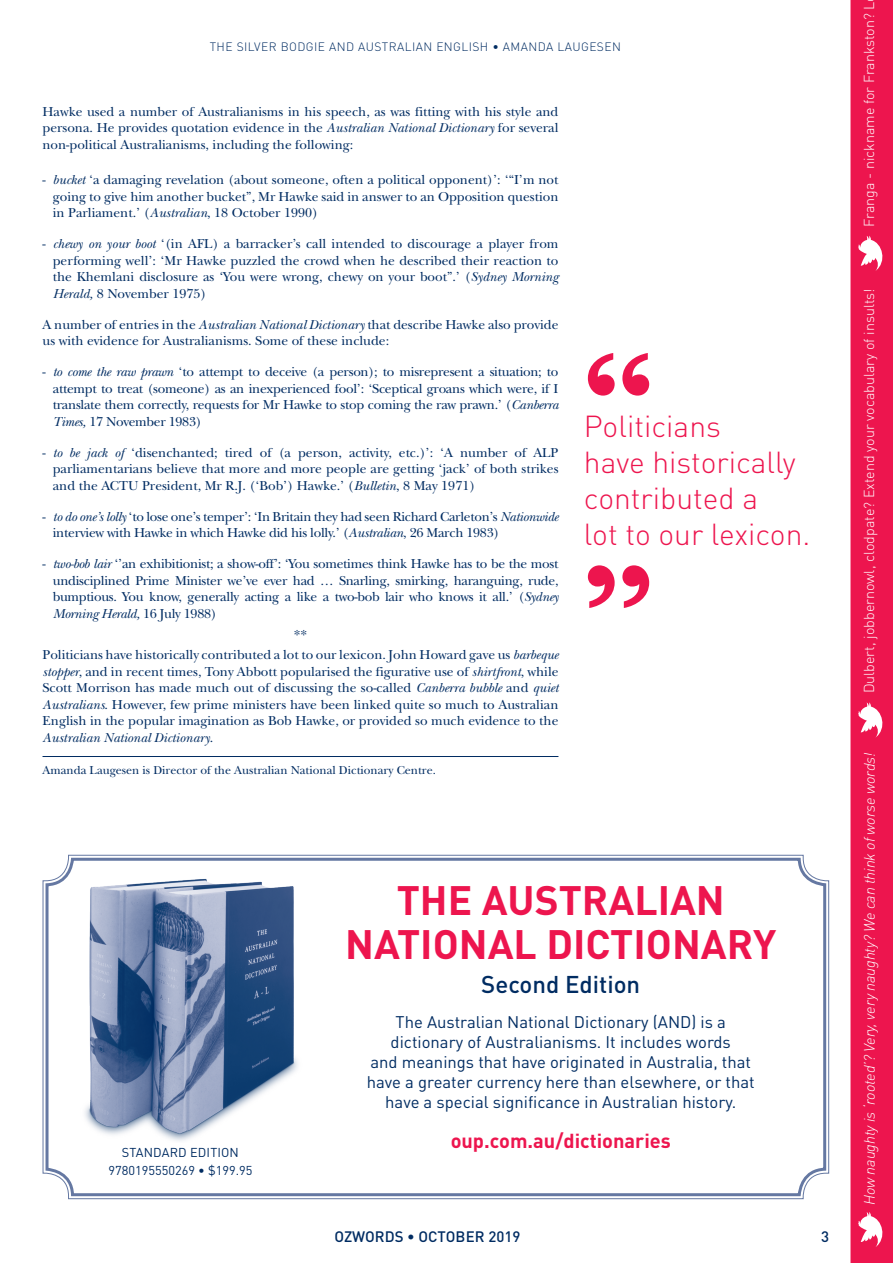
<style>
.page{position:relative;width:893px;height:1263px;background:#fff}
.page>*{position:absolute;margin:0;border:0;box-sizing:border-box;transform-origin:0 0}
.t1{font:700 40.65px/44.2px "DIN Pro";color:#ed154e;text-align:center}
.t2{font:300 30px/36px "DIN Pro";color:#ed154e}
.t3{font:500 24px "DIN Pro";color:#002c62}
.t4{font:700 19.95px "DIN Pro";color:#ed154e}
.t5{font:16.65px/20px "DIN Pro";color:#002c62;text-align:center}
.t6{font:italic 300 15px "DIN Pro";letter-spacing:-.01em;color:#fff}
.t7{font:500 15px "DIN Pro";color:#002c62}
.t8{font:300 14.25px "DIN Pro";color:#fff}
.t9{font:13.5px/16.5px "New Baskerville Std";color:#002c62;text-align:justify}
.t10{font:13.5px/16.5px "New Baskerville Std";letter-spacing:-.02em;color:#002c62}
.t11{font:12.75px/18px "DIN Pro";color:#002c62;text-align:center}
.t12{font:12px "New Baskerville Std";color:#002c62}
.t13{font:300 12px "DIN Pro";letter-spacing:.035em;color:#002c62}
.s1{font-style:italic}
</style>
<div class="page">
<div style="left:850px;top:0;width:43px;height:1263px;background:#ed154e"></div>
<hr style="left:43px;top:756px;width:515px;height:1px;background:#002c62">
<svg style="left:588px;top:353px;width:61px;height:43px"></svg>
<svg style="left:588px;top:565px;width:61px;height:43px"></svg>
<svg style="left:42px;top:854px;width:788px;height:346px"></svg>
<div style="left:46px;top:858px;width:780px;height:338px;border:3px solid #6578a2;border-radius:25px"></div>
<img style="left:73px;top:876px;width:258px;height:266px">
<svg style="left:858px;top:702px;width:29px;height:36px"></svg>
<svg style="left:858px;top:236px;width:29px;height:35px"></svg>
<svg style="left:858px;top:1212px;width:29px;height:35px"></svg>
<p class="t13" style="left:210px;top:37px;width:413px">THE SILVER BODGIE AND AUSTRALIAN ENGLISH • AMANDA LAUGESEN</p>
<p class="t9" style="left:43px;top:103px;width:517px">Hawke used a number of Australianisms in his speech, as was fitting with his style and persona. He provides quotation evidence in the <span class="s1">Australian National Dictionary</span> for several non-political Australianisms, including the following:</p>
<p class="t9" style="left:53px;top:172px;width:507px;text-indent:-10px">- <span class="s1">bucket</span> ‘a damaging revelation (about someone, often a political opponent)’: ‘“I’m not going to give him another bucket”, Mr Hawke said in answer to an Opposition question in Parliament.’ (<span class="s1">Australian</span>, 18 October 1990)</p>
<p class="t9" style="left:53px;top:236px;width:507px;text-indent:-10px">- <span class="s1">chewy on your boot</span> ‘(in AFL) a barracker’s call intended to discourage a player from performing well’: ‘Mr Hawke puzzled the crowd when he described their reaction to the Khemlani disclosure as ‘You were wrong, chewy on your boot”.’ (<span class="s1">Sydney Morning Herald,</span> 8 November 1975)</p>
<p class="t9" style="left:43px;top:316px;width:517px">A number of entries in the <span class="s1">Australian National Dictionary</span> that describe Hawke also provide us with evidence for Australianisms. Some of these include:</p>
<p class="t9" style="left:53px;top:364px;width:507px;text-indent:-10px">- <span class="s1">to come the raw prawn</span> ‘to attempt to deceive (a person); to misrepresent a situation; to attempt to treat (someone) as an inexperienced fool’: ‘Sceptical groans which were, if I translate them correctly, requests for Mr Hawke to stop coming the raw prawn.’ (<span class="s1">Canberra Times,</span> 17 November 1983)</p>
<p class="t9" style="left:53px;top:444px;width:507px;text-indent:-10px">- <span class="s1">to be jack of</span> ‘disenchanted; tired of (a person, activity, etc.)’: ‘A number of ALP parliamentarians believe that more and more people are getting ‘jack’ of both strikes and the ACTU President, Mr R.J. (‘Bob’) Hawke.’ (<span class="s1">Bulletin</span>, 8 May 1971)</p>
<p class="t10" style="left:53px;top:508px;width:507px;text-indent:-10px">- <span class="s1">to do one’s lolly</span> ‘to lose one’s temper’: ‘In Britain they had seen Richard Carleton’s <span class="s1">Nationwide </span>interview with Hawke in which Hawke did his lolly.’ (<span class="s1">Australian</span>, 26 March 1983)</p>
<p class="t9" style="left:53px;top:556px;width:507px;text-indent:-10px">- <span class="s1">two-bob lair</span> ‘’an exhibitionist; a show-off’: ‘You sometimes think Hawke has to be the most undisciplined Prime Minister we’ve ever had … Snarling, smirking, haranguing, rude, bumptious. You know, generally acting a like a two-bob lair who knows it all.’ (<span class="s1">Sydney Morning Herald,</span> 16 July 1988)</p>
<p class="t9" style="left:43px;top:624px;width:517px;line-height:20.7px;text-align:center">**<br>Politicians have historically contributed a lot to our lexicon. John Howard gave us <span class="s1">barbeque</span></p>
<p class="t9" style="left:43px;top:663px;width:517px"><span class="s1">stopper</span>, and in recent times, Tony Abbott popularised the figurative use of <span class="s1">shirtfront</span>, while Scott Morrison has made much out of discussing the so-called <span class="s1">Canberra bubble</span> and <span class="s1">quiet Australians</span>. However, few prime ministers have been linked quite so much to Australian English in the popular imagination as Bob Hawke, or provided so much evidence to the <span class="s1">Australian National Dictionary</span>.</p>
<p class="t12" style="left:43px;top:763px;width:395px">Amanda Laugesen is Director of the Australian National Dictionary Centre.</p>
<h2 class="t2" style="left:584px;top:405px;width:228px">Politicians<br>have historically contributed a<br>lot to our lexicon.</h2>
<p class="t11" style="left:108px;top:1142px;width:145px">STANDARD EDITION<br>9780195550269 • $199.95</p>
<h1 class="t1" style="left:345px;top:873px;width:433px">THE AUSTRALIAN<br>NATIONAL DICTIONARY</h1>
<h3 class="t3" style="left:481px;top:965px;width:161px">Second Edition</h3>
<p class="t5" style="left:367px;top:1010px;width:389px">The Australian National Dictionary (AND) is a dictionary of Australianisms. It includes words<br>and meanings that have originated in Australia, that have a greater currency here than elsewhere, or that have a special significance in Australian history.</p>
<h3 class="t4" style="left:451px;top:1124px;width:222px">oup.com.au/dictionaries</h3>
<p class="t7" style="left:335px;top:1224px;width:187px">OZWORDS • OCTOBER 2019</p>
<p class="t7" style="left:821px;top:1224px;width:9px">3</p>
<p class="t8" style="left:858px;top:227px;width:227px;rotate:-90deg">Franga - nickname for Frankston? L</p>
<p class="t8" style="left:858px;top:693px;width:407px;rotate:-90deg">Dulbert, jobbernowl, clodpate? Extend your vocabulary of insults!</p>
<p class="t6" style="left:858px;top:1205px;width:454px;rotate:-90deg">How naughty is ‘rooted’? Very, very naughty? We can think of worse words!</p>
</div>
